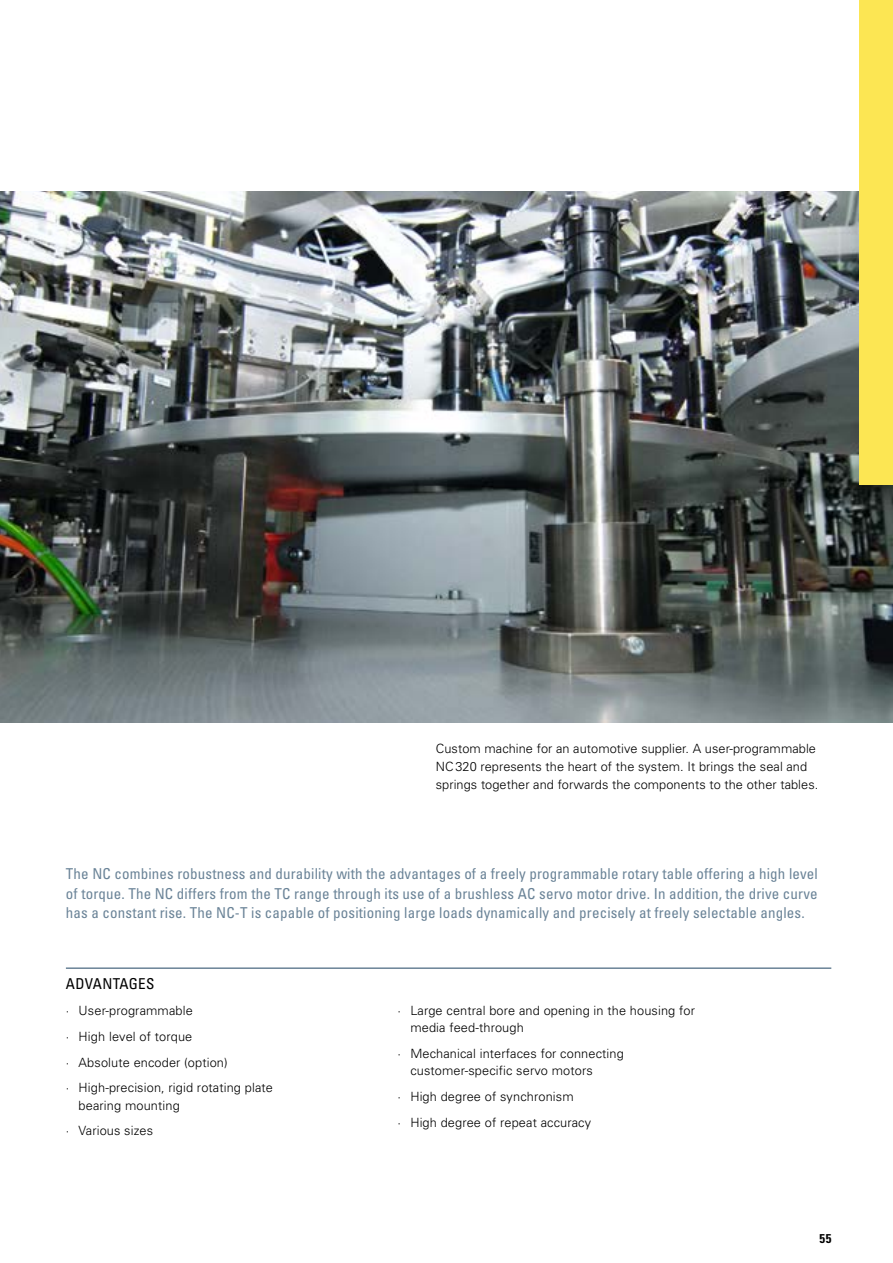
<style>
.page{position:relative;width:893px;height:1263px;background:#fff}
.page>*{position:absolute;margin:0;border:0;box-sizing:border-box;transform-origin:0 0}
.t1{font:condensed 15px/19.5px "Univers";letter-spacing:.01em;color:#6a8397;text-align:justify}
.t2{font:condensed 15px "Univers";letter-spacing:.02em;color:#000}
.t3{font:300 12.75px/25.8px "Univers";letter-spacing:.01em;color:#000}
.t4{font:700 condensed 12.75px "Univers";color:#000}
</style>
<div class="page">
<img style="left:0;top:191px;width:893px;height:532px">
<hr style="left:66px;top:967px;width:765px;height:2px;background:#6a8397">
<div style="left:859px;top:0;width:34px;height:485px;background:#fce653"></div>
<p class="t3" style="left:436px;top:739px;width:384px;line-height:18px">Custom machine for an automotive supplier. A user-programmable<br>NC320 represents the heart of the system. It brings the seal and springs together and forwards the components to the other tables.</p>
<p class="t1" style="left:66px;top:864px;width:753px">The NC combines robustness and durability with the advantages of a freely programmable rotary table offering a high level of torque. The NC differs from the TC range through its use of a brushless AC servo motor drive. In addition, the drive curve has a constant rise. The NC-T is capable of positioning large loads dynamically and precisely at freely selectable angles.</p>
<p class="t2" style="left:66px;top:974px;width:90px">ADVANTAGES</p>
<p class="t3" style="left:66px;top:997px;width:209px">· User-programmable<br>· High level of torque<br>· Absolute encoder (option)<br>· High-precision, rigid rotating plate</p>
<p class="t3" style="left:66px;top:1092px;width:115px;text-indent:13px">bearing mounting · Various sizes</p>
<p class="t3" style="left:410px;top:1002px;width:286px;line-height:17.2px;text-indent:-13px">· Large central bore and opening in the housing for media feed-through</p>
<p class="t3" style="left:410px;top:1045px;width:215px;line-height:17.2px;text-indent:-13px">· Mechanical interfaces for connecting customer-specific servo motors</p>
<p class="t3" style="left:398px;top:1083px;width:195px">· High degree of synchronism<br>· High degree of repeat accuracy</p>
<p class="t4" style="left:819px;top:1231px;width:13px">55</p>
</div>
